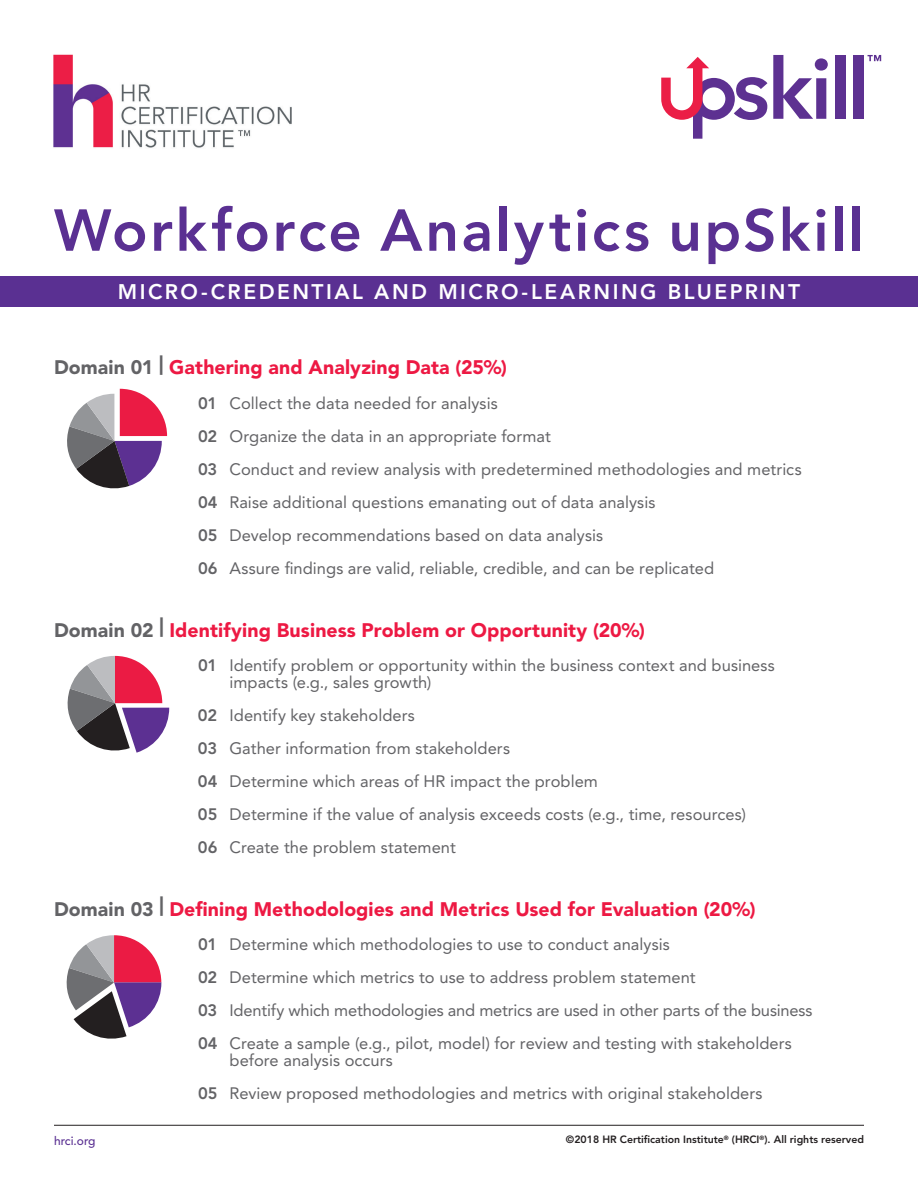
<style>
.page{position:relative;width:918px;height:1188px;background:#fff}
.page>*{position:absolute;margin:0;border:0;box-sizing:border-box;transform-origin:0 0}
.t1{font:800 58.5px "Avenir LT Std";letter-spacing:.045em;color:#5a3092}
.t2{font:800 21px "Avenir LT Std";letter-spacing:.12em;color:#fff}
.t3{font:900 19.5px "Avenir LT Std";letter-spacing:.005em;color:#ed1943}
.t4{font:16.5px/33px "Avenir LT Std";letter-spacing:.005em;color:#636366}
.t5{font:500 12px "Avenir LT Std";color:#5a3092}
.t6{font:800 10.5px "Avenir LT Std";color:#231f20}
.s1{color:#636366}
.s2{font-weight:800}
</style>
<div class="page">
<hr style="left:54px;top:1125px;width:810px;height:1px;background:#231f20">
<img style="left:53px;top:54px;width:239px;height:94px">
<svg style="left:67px;top:656px;width:102px;height:97px"></svg>
<svg style="left:773px;top:55px;width:55px;height:64px"></svg>
<div style="left:835px;top:55px;width:10px;height:64px;background:#5d3191"></div>
<div style="left:854px;top:55px;width:10px;height:64px;background:#5d3191"></div>
<svg style="left:661px;top:57px;width:106px;height:82px"></svg>
<svg style="left:868px;top:55px;width:13px;height:6px"></svg>
<div style="left:0;top:277px;width:918px;height:30px;background:#5a3092"></div>
<svg style="left:67px;top:389px;width:100px;height:100px"></svg>
<svg style="left:66px;top:935px;width:95px;height:104px"></svg>
<h1 class="t1" style="left:54px;top:196px;width:812px">Workforce Analytics upSkill</h1>
<p class="t2" style="left:118px;top:279px;width:684px">MICRO-CREDENTIAL AND MICRO-LEARNING BLUEPRINT</p>
<p class="t3" style="left:54px;top:356px;width:454px"><span class="s1">Domain 01 </span><sup>|</sup> Gathering and Analyzing Data (25%)</p>
<p class="t4" style="left:198px;top:387px;width:605px"><span class="s2">01</span> Collect the data needed for analysis<br><span class="s2">02</span> Organize the data in an appropriate format<br><span class="s2">03</span> Conduct and review analysis with predetermined methodologies and metrics <span class="s2">04</span> Raise additional questions emanating out of data analysis<br><span class="s2">05</span> Develop recommendations based on data analysis<br><span class="s2">06</span> Assure findings are valid, reliable, credible, and can be replicated</p>
<p class="t3" style="left:54px;top:618px;width:593px"><span class="s1">Domain 02 </span><sup>|</sup> Identifying Business Problem or Opportunity (20%)</p>
<p class="t4" style="left:229px;top:657px;width:547px;line-height:16.5px;text-indent:-31px"><span class="s2">01</span> Identify problem or opportunity within the business context and business impacts (e.g., sales growth)</p>
<p class="t4" style="left:198px;top:699px;width:550px"><span class="s2">02</span> Identify key stakeholders<br><span class="s2">03</span> Gather information from stakeholders<br><span class="s2">04</span> Determine which areas of HR impact the problem<br><span class="s2">05</span> Determine if the value of analysis exceeds costs (e.g., time, resources)<br><span class="s2">06</span> Create the problem statement</p>
<p class="t3" style="left:54px;top:897px;width:703px"><span class="s1">Domain 03 </span><sup>|</sup> Defining Methodologies and Metrics Used for Evaluation (20%)</p>
<p class="t4" style="left:198px;top:928px;width:616px"><span class="s2">01</span> Determine which methodologies to use to conduct analysis<br><span class="s2">02</span> Determine which metrics to use to address problem statement<br><span class="s2">03</span> Identify which methodologies and metrics are used in other parts of the business <span class="s2">04</span> Create a sample (e.g., pilot, model) for review and testing with stakeholders</p>
<p class="t4" style="left:198px;top:1044px;width:566px;text-indent:31px">before analysis occurs<br><span class="s2">05</span> Review proposed methodologies and metrics with original stakeholders</p>
<p class="t5" style="left:54px;top:1133px;width:43px">hrci.org</p>
<p class="t6" style="left:566px;top:1134px;width:300px">©2018 HR Certification Institute<sup>®</sup> (HRCI<sup>®</sup>). All rights reserved</p>
</div>
